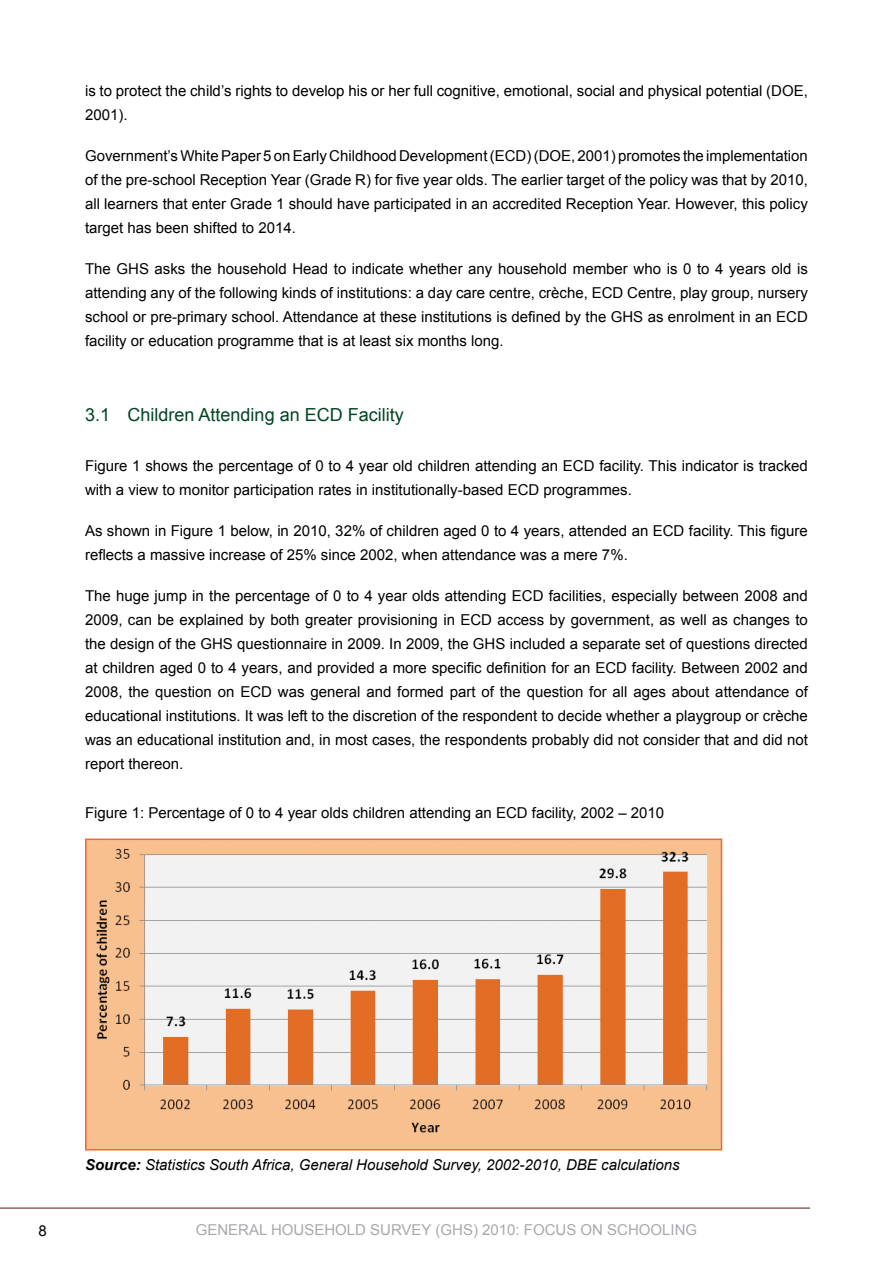
<style>
.page{position:relative;width:893px;height:1263px;background:#fff}
.page>*{position:absolute;margin:0;border:0;box-sizing:border-box;transform-origin:0 0}
.t1{font:18px "Arial";color:#004521}
.t2{font:15px/24px "Arial";color:#000}
.t3{font:italic 15px "Arial";color:#000}
.t4{font:15px "Arial";color:#a7a9ac}
.s1{font-weight:700}
</style>
<div class="page">
<hr style="left:0;top:1208px;width:810px;height:1px;background:#541a17">
<img style="left:88px;top:841px;width:631px;height:306px">
<div style="left:85px;top:838px;width:637px;height:312px;border:2px solid #f2692c"></div>
<p class="t2" style="left:85px;top:79px;width:724px">is to protect the child’s rights to develop his or her full cognitive, emotional, social and physical potential (DOE,<br>2001).</p>
<p class="t2" style="left:85px;top:144px;width:724px;text-align:justify">Government’s White Paper 5 on Early Childhood Development (ECD) (DOE, 2001) promotes the implementation of the pre-school Reception Year (Grade R) for five year olds. The earlier target of the policy was that by 2010, all learners that enter Grade 1 should have participated in an accredited Reception Year. However, this policy target has been shifted to 2014.</p>
<p class="t2" style="left:85px;top:257px;width:724px;text-align:justify">The GHS asks the household Head to indicate whether any household member who is 0 to 4 years old is attending any of the following kinds of institutions: a day care centre, crèche, ECD Centre, play group, nursery school or pre-primary school. Attendance at these institutions is defined by the GHS as enrolment in an ECD facility or education programme that is at least six months long.</p>
<p class="t1" style="left:85px;top:403px;width:320px">3.1 Children Attending an ECD Facility</p>
<p class="t2" style="left:85px;top:453px;width:724px">Figure 1 shows the percentage of 0 to 4 year old children attending an ECD facility. This indicator is tracked with a view to monitor participation rates in institutionally-based ECD programmes.</p>
<p class="t2" style="left:85px;top:518px;width:724px">As shown in Figure 1 below, in 2010, 32% of children aged 0 to 4 years, attended an ECD facility. This figure reflects a massive increase of 25% since 2002, when attendance was a mere 7%.</p>
<p class="t2" style="left:85px;top:583px;width:724px;text-align:justify">The huge jump in the percentage of 0 to 4 year olds attending ECD facilities, especially between 2008 and 2009, can be explained by both greater provisioning in ECD access by government, as well as changes to the design of the GHS questionnaire in 2009. In 2009, the GHS included a separate set of questions directed at children aged 0 to 4 years, and provided a more specific definition for an ECD facility. Between 2002 and 2008, the question on ECD was general and formed part of the question for all ages about attendance of educational institutions. It was left to the discretion of the respondent to decide whether a playgroup or crèche was an educational institution and, in most cases, the respondents probably did not consider that and did not report thereon.</p>
<p class="t2" style="left:85px;top:801px;width:581px">Figure 1: Percentage of 0 to 4 year olds children attending an ECD facility, 2002 – 2010</p>
<p class="t3" style="left:85px;top:1155px;width:596px"><span class="s1">Source:</span> Statistics South Africa, General Household Survey, 2002-2010, DBE calculations</p>
<p class="t2" style="left:38px;top:1218px;width:10px">8</p>
<p class="t4" style="left:196px;top:1219px;width:503px">GENERAL HOUSEHOLD SURVEY (GHS) 2010: FOCUS ON SCHOOLING</p>
</div>
